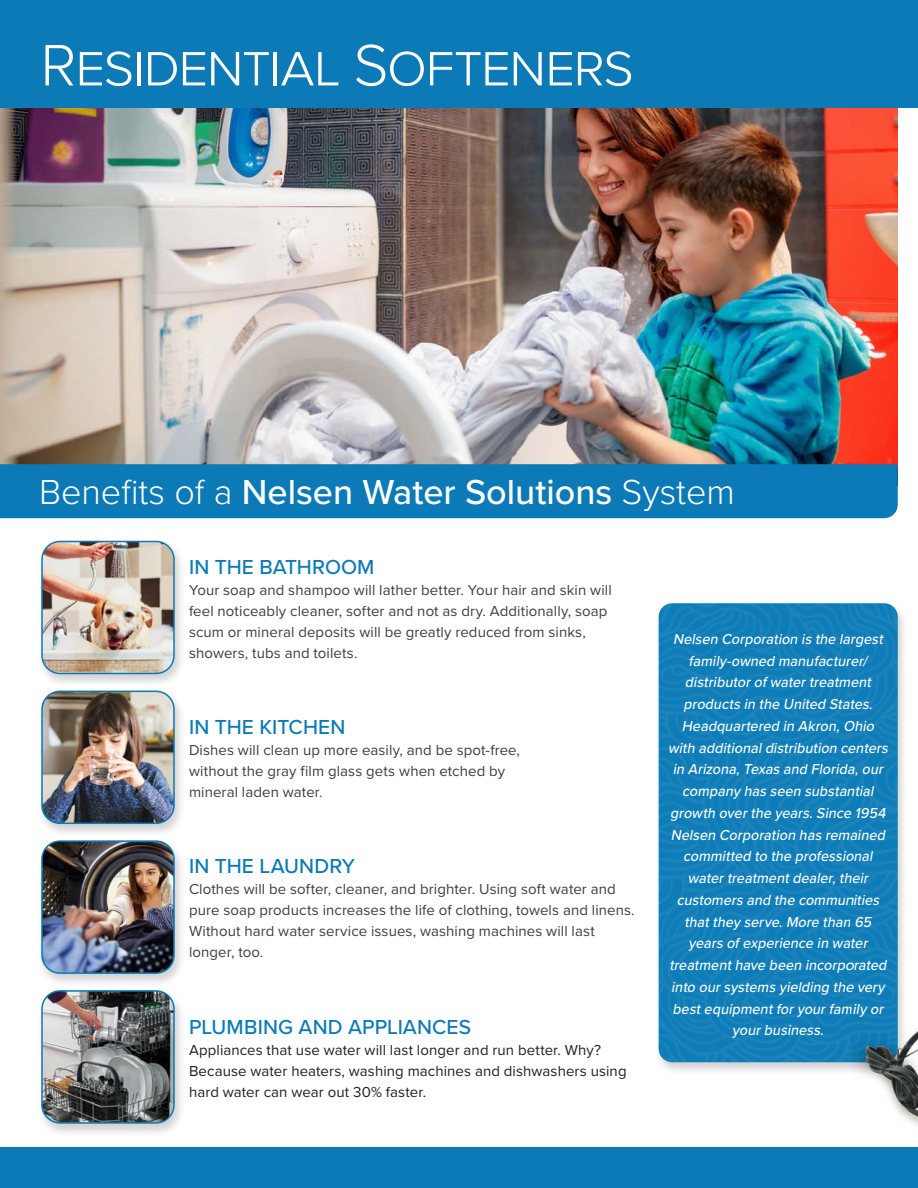
<style>
.page{position:relative;width:918px;height:1188px;background:#fff}
.page>*{position:absolute;margin:0;border:0;box-sizing:border-box;transform-origin:0 0}
.t1{font:300 60.45px "Proxima Nova";letter-spacing:-.03em;color:#fff}
.t2{font:500 36px "Proxima Nova";color:#fff}
._01_Body_Heading{font:500 21px "Proxima Nova";letter-spacing:.005em;color:#0c7ab6}
._01_Body_Heading-2{font:italic 500 15px/21.8px "Proxima Nova";color:#fff;text-align:center;scale:.95 1}
._01_Body_Text{font:15px/21px "Proxima Nova";letter-spacing:.005em;color:#3e3e3f}
._01_Body_Text-2{font:15px/21px "Proxima Nova";letter-spacing:.005em;color:#231f20}
.s1{font-weight:300}
</style>
<div class="page">
<div style="left:654px;top:601px;width:255px;height:475px;background:#231f20;opacity:.2"></div>
<img style="left:659px;top:603px;width:239px;height:459px">
<img style="left:0;top:108px;width:898px;height:356px">
<div style="left:0;top:1148px;width:918px;height:40px;background:#0c7ab6"></div>
<div style="left:0;top:0;width:918px;height:108px;background:#0c7ab6"></div>
<div style="left:0;top:464px;width:898px;height:54px;background:#0c7ab6"></div>
<div style="left:36px;top:539px;width:149px;height:149px;background:#231f20;opacity:.2"></div>
<img style="left:42px;top:542px;width:132px;height:132px">
<div style="left:41px;top:541px;width:134px;height:133px;border:2px solid #0c7ab6;border-radius:18px"></div>
<div style="left:36px;top:689px;width:149px;height:149px;background:#231f20;opacity:.2"></div>
<img style="left:42px;top:691px;width:132px;height:132px">
<div style="left:41px;top:691px;width:134px;height:133px;border:2px solid #0c7ab6;border-radius:18px"></div>
<div style="left:36px;top:839px;width:149px;height:149px;background:#231f20;opacity:.2"></div>
<img style="left:42px;top:841px;width:132px;height:132px">
<div style="left:41px;top:840px;width:134px;height:134px;border:2px solid #0c7ab6;border-radius:18px"></div>
<div style="left:36px;top:988px;width:149px;height:149px;background:#231f20;opacity:.2"></div>
<img style="left:42px;top:991px;width:132px;height:132px">
<div style="left:41px;top:990px;width:134px;height:134px;border:2px solid #0c7ab6;border-radius:18px"></div>
<img style="left:850px;top:885px;width:68px;height:263px">
<svg style="left:862px;top:1042px;width:41px;height:63px"></svg>
<p class="t1" style="left:40px;top:20px;width:595px">Residential Softeners</p>
<p class="t2" style="left:39px;top:465px;width:698px"><span class="s1">Benefits of a</span> Nelsen Water Solutions <span class="s1">System</span></p>
<p class="_01_Body_Heading" style="left:189px;top:551px;width:187px">IN THE BATHROOM</p>
<p class="_01_Body_Text" style="left:189px;top:579px;width:424px">Your soap and shampoo will lather better. Your hair and skin will feel noticeably cleaner, softer and not as dry. Additionally, soap scum or mineral deposits will be greatly reduced from sinks, showers, tubs and toilets.</p>
<p class="_01_Body_Heading" style="left:189px;top:711px;width:158px">IN THE KITCHEN</p>
<p class="_01_Body_Text" style="left:189px;top:739px;width:333px">Dishes will clean up more easily, and be spot-free, without the gray film glass gets when etched by mineral laden water.</p>
<p class="_01_Body_Heading" style="left:189px;top:851px;width:168px">IN THE LAUNDRY</p>
<p class="_01_Body_Text" style="left:189px;top:878px;width:447px">Clothes will be softer, cleaner, and brighter. Using soft water and pure soap products increases the life of clothing, towels and linens.<br>Without hard water service issues, washing machines will last longer, too.</p>
<p class="_01_Body_Heading" style="left:189px;top:1011px;width:284px">PLUMBING AND APPLIANCES</p>
<p class="_01_Body_Text-2" style="left:189px;top:1039px;width:439px">Appliances that use water will last longer and run better. Why?<br>Because water heaters, washing machines and dishwashers using hard water can wear out 30% faster.</p>
<p class="_01_Body_Heading-2" style="left:668px;top:627px;width:237px">Nelsen Corporation isthe largest family-owned manufacturer/ distributorofwatertreatment productsin the United States.<br>Headquartered in Akron,Ohio with additionaldistribution centers in Arizona,Texasand Florida,our company hasseen substantial growth overthe years.Since 1954<br>Nelsen Corporation hasremained committed to the professional watertreatmentdealer,their customersand the communities thatthey serve.More than 65 yearsofexperience in water treatmenthave been incorporated into oursystemsyielding the very bestequipmentforyourfamily or yourbusiness.</p>
</div>
